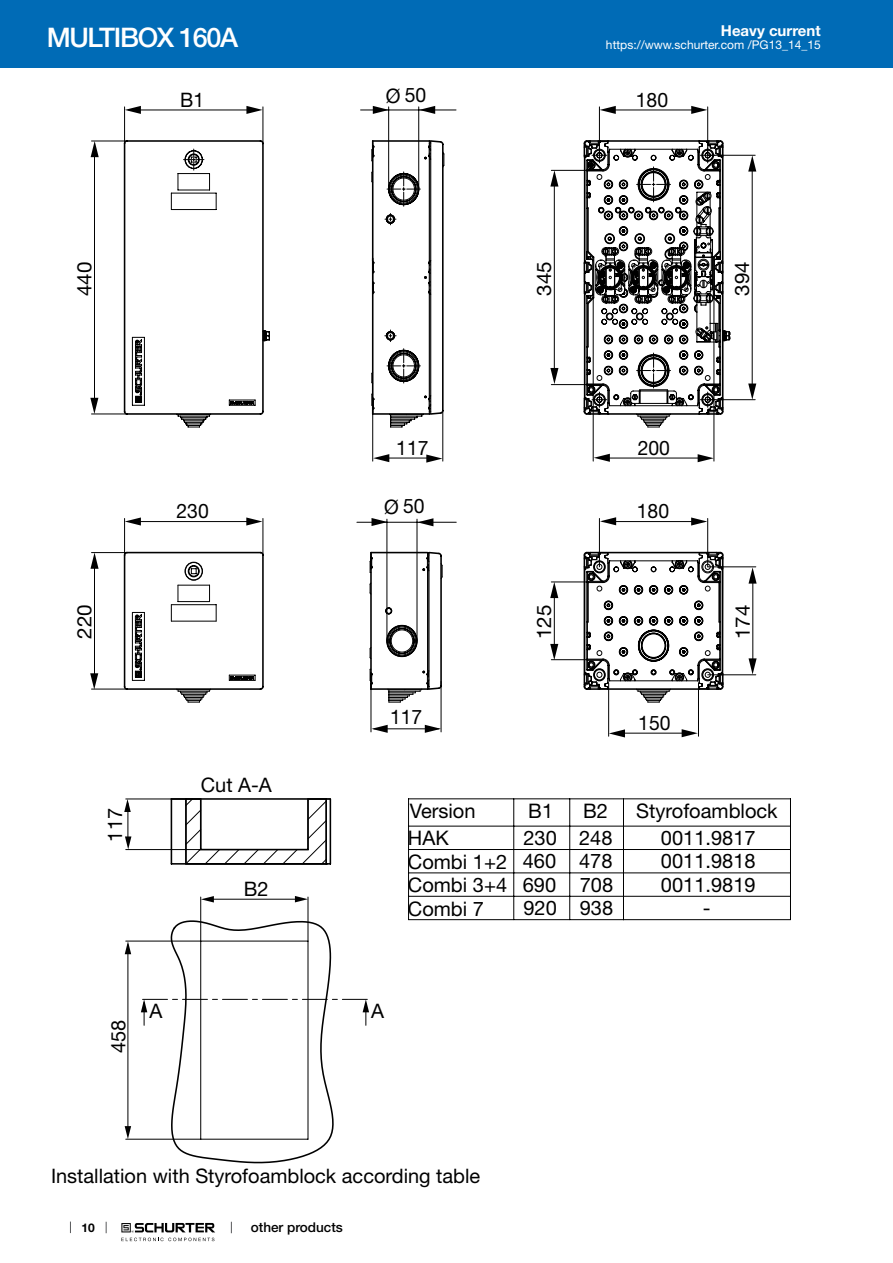
<style>
.page{position:relative;width:893px;height:1263px;background:#fff}
.page>*{position:absolute;margin:0;border:0;box-sizing:border-box;transform-origin:0 0}
.t1{font:500 27px "Helvetica Neue LT";letter-spacing:-.05em;color:#fff}
.t2{font:20.1px "Helvetica Neue LT";color:#000}
.t3{font:19.95px "Helvetica Neue LT";color:#000}
.t4{font:700 15px "Helvetica Neue LT";color:#fff}
.t5{font:500 13.5px "Helvetica Neue LT";color:#000}
.t6{font:12px "Helvetica Neue LT";color:#fff}
.t7{font:700 12px "Helvetica Neue LT";color:#000}
</style>
<div class="page">
<svg style="left:70px;top:1221px;width:1px;height:12px"></svg>
<svg style="left:121px;top:1223px;width:94px;height:18px"></svg>
<div style="left:0;top:0;width:893px;height:68px;background:#006bb6"></div>
<hr style="left:408px;top:799px;width:1px;height:121px;background:#000">
<hr style="left:409px;top:919px;width:381px;height:1px;background:#000">
<hr style="left:790px;top:799px;width:1px;height:121px;background:#000">
<hr style="left:409px;top:798px;width:381px;height:1px;background:#000">
<hr style="left:513px;top:799px;width:1px;height:121px;background:#000">
<hr style="left:569px;top:799px;width:1px;height:121px;background:#000">
<hr style="left:623px;top:799px;width:1px;height:121px;background:#000">
<hr style="left:409px;top:849px;width:381px;height:1px;background:#000">
<hr style="left:409px;top:873px;width:381px;height:1px;background:#000">
<hr style="left:409px;top:896px;width:381px;height:1px;background:#000">
<hr style="left:409px;top:826px;width:381px;height:1px;background:#000">
<svg style="left:123px;top:139px;width:140px;height:281px"></svg>
<hr style="left:91px;top:141px;width:36px;height:1px;background:#000">
<hr style="left:91px;top:414px;width:36px;height:1px;background:#000">
<hr style="left:94px;top:148px;width:1px;height:259px;background:#000">
<hr style="left:124px;top:107px;width:1px;height:36px;background:#000">
<hr style="left:263px;top:107px;width:1px;height:36px;background:#000">
<hr style="left:129px;top:110px;width:129px;height:1px;background:#000">
<svg style="left:183px;top:140px;width:262px;height:288px"></svg>
<hr style="left:388px;top:107px;width:1px;height:82px;background:#000">
<hr style="left:418px;top:107px;width:1px;height:82px;background:#000">
<hr style="left:361px;top:110px;width:95px;height:1px;background:#000">
<hr style="left:708px;top:155px;width:47px;height:1px;background:#000">
<hr style="left:708px;top:399px;width:47px;height:1px;background:#000">
<hr style="left:752px;top:165px;width:1px;height:226px;background:#000">
<hr style="left:551px;top:170px;width:36px;height:1px;background:#000">
<hr style="left:551px;top:384px;width:36px;height:1px;background:#000">
<hr style="left:554px;top:175px;width:1px;height:201px;background:#000">
<hr style="left:593px;top:298px;width:1px;height:163px;background:#000">
<hr style="left:714px;top:298px;width:1px;height:163px;background:#000">
<hr style="left:605px;top:458px;width:102px;height:1px;background:#000">
<hr style="left:126px;top:941px;width:75px;height:1px;background:#000">
<hr style="left:126px;top:1139px;width:75px;height:1px;background:#000">
<hr style="left:128px;top:944px;width:1px;height:188px;background:#000">
<hr style="left:200px;top:897px;width:1px;height:44px;background:#000">
<hr style="left:308px;top:897px;width:1px;height:44px;background:#000">
<hr style="left:208px;top:899px;width:92px;height:1px;background:#000">
<svg style="left:125px;top:1126px;width:6px;height:13px"></svg>
<svg style="left:125px;top:941px;width:6px;height:13px"></svg>
<svg style="left:246px;top:517px;width:16px;height:8px"></svg>
<svg style="left:125px;top:517px;width:16px;height:8px"></svg>
<svg style="left:90px;top:398px;width:8px;height:16px"></svg>
<svg style="left:371px;top:139px;width:73px;height:324px"></svg>
<svg style="left:698px;top:454px;width:16px;height:8px"></svg>
<svg style="left:594px;top:454px;width:16px;height:8px"></svg>
<svg style="left:609px;top:729px;width:16px;height:8px"></svg>
<svg style="left:371px;top:518px;width:17px;height:8px"></svg>
<svg style="left:417px;top:518px;width:16px;height:8px"></svg>
<svg style="left:682px;top:729px;width:16px;height:8px"></svg>
<svg style="left:748px;top:567px;width:9px;height:17px"></svg>
<svg style="left:550px;top:583px;width:8px;height:15px"></svg>
<svg style="left:748px;top:658px;width:9px;height:16px"></svg>
<svg style="left:550px;top:644px;width:8px;height:16px"></svg>
<svg style="left:91px;top:141px;width:8px;height:16px"></svg>
<svg style="left:125px;top:106px;width:16px;height:8px"></svg>
<svg style="left:246px;top:106px;width:17px;height:8px"></svg>
<svg style="left:373px;top:106px;width:16px;height:8px"></svg>
<svg style="left:419px;top:106px;width:16px;height:8px"></svg>
<svg style="left:583px;top:106px;width:147px;height:322px"></svg>
<svg style="left:748px;top:155px;width:8px;height:17px"></svg>
<svg style="left:748px;top:383px;width:8px;height:17px"></svg>
<svg style="left:550px;top:368px;width:8px;height:16px"></svg>
<svg style="left:550px;top:170px;width:8px;height:17px"></svg>
<svg style="left:295px;top:896px;width:13px;height:6px"></svg>
<svg style="left:201px;top:896px;width:13px;height:6px"></svg>
<svg style="left:141px;top:919px;width:228px;height:245px"></svg>
<hr style="left:330px;top:799px;width:1px;height:65px;background:#000">
<svg style="left:124px;top:798px;width:206px;height:67px"></svg>
<svg style="left:90px;top:551px;width:174px;height:152px"></svg>
<hr style="left:124px;top:518px;width:1px;height:37px;background:#000">
<hr style="left:263px;top:518px;width:1px;height:37px;background:#000">
<hr style="left:134px;top:521px;width:124px;height:1px;background:#000">
<svg style="left:583px;top:517px;width:141px;height:186px"></svg>
<hr style="left:602px;top:521px;width:103px;height:1px;background:#000">
<hr style="left:708px;top:566px;width:48px;height:1px;background:#000">
<hr style="left:708px;top:674px;width:48px;height:1px;background:#000">
<hr style="left:752px;top:572px;width:1px;height:95px;background:#000">
<hr style="left:608px;top:683px;width:1px;height:53px;background:#000">
<hr style="left:698px;top:683px;width:1px;height:53px;background:#000">
<hr style="left:616px;top:733px;width:78px;height:1px;background:#000">
<hr style="left:551px;top:582px;width:37px;height:1px;background:#000">
<hr style="left:551px;top:659px;width:36px;height:1px;background:#000">
<hr style="left:554px;top:586px;width:1px;height:70px;background:#000">
<svg style="left:369px;top:551px;width:74px;height:182px"></svg>
<hr style="left:387px;top:519px;width:1px;height:122px;background:#000">
<hr style="left:417px;top:519px;width:1px;height:122px;background:#000">
<hr style="left:357px;top:522px;width:99px;height:1px;background:#000">
<h1 class="t1" style="left:47px;top:21px;width:193px">MULTIBOX 160A</h1>
<p class="t4" style="left:721px;top:21px;width:101px">Heavy current</p>
<p class="t6" style="left:606px;top:38px;width:216px">https://www.schurter.com /PG13_14_15</p>
<p class="t3" style="left:180px;top:88px;width:26px">B1</p>
<p class="t3" style="left:386px;top:83px;width:42px">Ø 50</p>
<p class="t3" style="left:636px;top:88px;width:34px">180</p>
<p class="t3" style="left:72px;top:296px;width:36px;rotate:-90deg">440</p>
<p class="t3" style="left:532px;top:296px;width:36px;rotate:-90deg">345</p>
<p class="t3" style="left:730px;top:296px;width:36px;rotate:-90deg">394</p>
<p class="t3" style="left:72px;top:639px;width:36px;rotate:-90deg">220</p>
<p class="t3" style="left:103px;top:841px;width:35px;rotate:-90deg">117</p>
<p class="t3" style="left:396px;top:436px;width:34px">117</p>
<p class="t3" style="left:638px;top:436px;width:34px">200</p>
<p class="t3" style="left:384px;top:494px;width:42px">Ø 50</p>
<p class="t3" style="left:176px;top:499px;width:34px">230</p>
<p class="t3" style="left:637px;top:499px;width:34px">180</p>
<p class="t3" style="left:201px;top:773px;width:73px">Cut A-A</p>
<p class="t3" style="left:390px;top:705px;width:34px">117</p>
<p class="t3" style="left:532px;top:639px;width:36px;rotate:-90deg">125</p>
<p class="t3" style="left:638px;top:711px;width:34px">150</p>
<p class="t3" style="left:731px;top:639px;width:36px;rotate:-90deg">174</p>
<p class="t3" style="left:244px;top:876px;width:26px">B2</p>
<p class="t2" style="left:410px;top:799px;width:67px">Version</p>
<p class="t2" style="left:528px;top:799px;width:26px">B1</p>
<p class="t2" style="left:583px;top:799px;width:26px">B2</p>
<p class="t2" style="left:636px;top:799px;width:143px">Styrofoamblock</p>
<p class="t2" style="left:408px;top:826px;width:42px">HAK</p>
<p class="t2" style="left:523px;top:826px;width:91px">230 248</p>
<p class="t2" style="left:661px;top:826px;width:96px">0011.9817</p>
<p class="t2" style="left:408px;top:850px;width:206px">Combi 1+2 460 478</p>
<p class="t2" style="left:661px;top:849px;width:96px">0011.9818</p>
<p class="t2" style="left:408px;top:873px;width:207px">Combi 3+4 690 708</p>
<p class="t2" style="left:661px;top:873px;width:96px">0011.9819</p>
<p class="t2" style="left:408px;top:897px;width:78px">Combi 7</p>
<p class="t2" style="left:523px;top:896px;width:91px">920 938</p>
<p class="t2" style="left:703px;top:896px;width:9px">-</p>
<p class="t3" style="left:107px;top:1053px;width:35px;rotate:-90deg">458</p>
<p class="t3" style="left:150px;top:999px;width:14px">A</p>
<p class="t3" style="left:371px;top:999px;width:14px">A</p>
<p class="t3" style="left:51px;top:1164px;width:431px">Installation with Styrofoamblock according table</p>
<p class="t7" style="left:82px;top:1220px;width:15px">10</p>
<p class="t5" style="left:251px;top:1219px;width:94px">other products</p>
</div>
